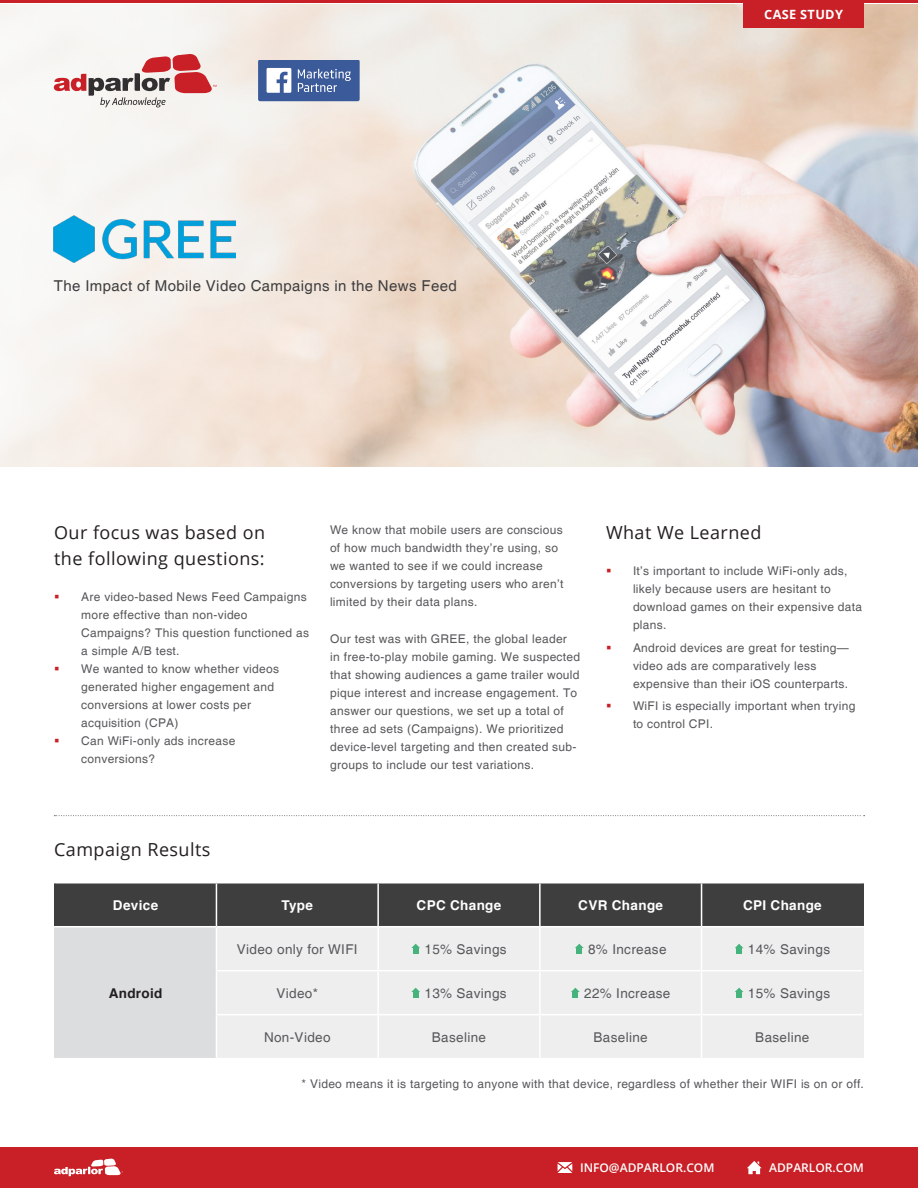
<style>
.page{position:relative;width:918px;height:1188px;background:#fff}
.page>*{position:absolute;margin:0;border:0;box-sizing:border-box;transform-origin:0 0}
.t1{font:18px/25.5px "Open Sans";letter-spacing:.025em;color:#231f20}
.t2{font:15px "Helvetica";letter-spacing:.025em;color:#3e3e3f}
.t3{font:13.5px "Helvetica";letter-spacing:.025em;color:#57585a}
.t4{font:700 13.5px "Helvetica";letter-spacing:.025em;color:#fff}
.t5{font:13.5px "Helvetica";letter-spacing:.025em;color:#fff}
.t6{font:700 13.5px "Helvetica";letter-spacing:.025em;color:#231f20}
.t7{font:700 12.75px "Open Sans";letter-spacing:.025em;color:#fff}
.t8{font:12px/18px "Helvetica";letter-spacing:.025em;color:#57585a}
.t9{font:600 12px "Open Sans";color:#fff}
.s1{color:#c82026}
</style>
<div class="page">
<hr style="left:0;top:0;width:918px;height:3px;background:#c82026">
<div style="left:0;top:1147px;width:918px;height:41px;background:#c82026"></div>
<svg style="left:747px;top:1161px;width:15px;height:14px"></svg>
<svg style="left:558px;top:1162px;width:14px;height:11px"></svg>
<svg style="left:54px;top:1159px;width:69px;height:17px"></svg>
<div style="left:56px;top:883px;width:806px;height:43px;background:#3e3e3f"></div>
<div style="left:55px;top:927px;width:161px;height:132px;background:#dcdddf"></div>
<div style="left:217px;top:928px;width:645px;height:130px;background:#eeeeef"></div>
<hr style="left:216px;top:883px;width:1px;height:43px;background:#fff">
<hr style="left:377px;top:883px;width:2px;height:43px;background:#fff">
<hr style="left:539px;top:883px;width:2px;height:43px;background:#fff">
<hr style="left:701px;top:883px;width:1px;height:43px;background:#fff">
<hr style="left:377px;top:927px;width:2px;height:43px;background:#fff">
<hr style="left:539px;top:927px;width:2px;height:43px;background:#fff">
<hr style="left:701px;top:927px;width:1px;height:43px;background:#fff">
<hr style="left:216px;top:970px;width:162px;height:1px;background:#fff">
<hr style="left:378px;top:970px;width:162px;height:1px;background:#fff">
<hr style="left:377px;top:971px;width:2px;height:43px;background:#fff">
<hr style="left:540px;top:970px;width:162px;height:1px;background:#fff">
<hr style="left:539px;top:971px;width:2px;height:43px;background:#fff">
<hr style="left:702px;top:970px;width:161px;height:1px;background:#fff">
<hr style="left:701px;top:971px;width:1px;height:43px;background:#fff">
<hr style="left:216px;top:1014px;width:162px;height:1px;background:#fff">
<hr style="left:378px;top:1014px;width:162px;height:1px;background:#fff">
<hr style="left:377px;top:1015px;width:2px;height:43px;background:#fff">
<hr style="left:540px;top:1014px;width:162px;height:1px;background:#fff">
<hr style="left:539px;top:1015px;width:2px;height:43px;background:#fff">
<hr style="left:702px;top:1014px;width:161px;height:1px;background:#fff">
<hr style="left:701px;top:1015px;width:1px;height:43px;background:#fff">
<hr style="left:54px;top:1058px;width:162px;height:1px;background:#fff">
<hr style="left:54px;top:883px;width:2px;height:43px;background:#3e3e3f">
<hr style="left:54px;top:927px;width:2px;height:44px;background:#dcdddf">
<hr style="left:54px;top:971px;width:2px;height:44px;background:#dcdddf">
<hr style="left:54px;top:1015px;width:2px;height:43px;background:#dcdddf">
<hr style="left:862px;top:883px;width:2px;height:43px;background:#3e3e3f">
<hr style="left:862px;top:971px;width:2px;height:44px;background:#eeeeef">
<hr style="left:862px;top:927px;width:2px;height:44px;background:#eeeeef">
<hr style="left:862px;top:1015px;width:2px;height:43px;background:#eeeeef">
<svg style="left:411px;top:944px;width:9px;height:10px"></svg>
<svg style="left:575px;top:944px;width:9px;height:10px"></svg>
<svg style="left:735px;top:944px;width:9px;height:10px"></svg>
<svg style="left:411px;top:988px;width:9px;height:10px"></svg>
<svg style="left:571px;top:988px;width:9px;height:10px"></svg>
<svg style="left:735px;top:988px;width:9px;height:10px"></svg>
<svg style="left:54px;top:815px;width:811px;height:1px"></svg>
<img style="left:0;top:4px;width:918px;height:462px">
<div style="left:744px;top:0;width:120px;height:28px;background:#c82026"></div>
<img style="left:53px;top:215px;width:183px;height:48px">
<div style="left:258px;top:60px;width:102px;height:41px;background:#3a5a99;border-radius:2px"></div>
<svg style="left:298px;top:69px;width:53px;height:23px"></svg>
<svg style="left:267px;top:68px;width:24px;height:25px"></svg>
<svg style="left:54px;top:54px;width:163px;height:53px"></svg>
<p class="t7" style="left:764px;top:5px;width:80px">CASE STUDY</p>
<p class="t2" style="left:54px;top:277px;width:404px">The Impact of Mobile Video Campaigns in the News Feed</p>
<p class="t1" style="left:54px;top:520px;width:213px">Our focus was based on the following questions:</p>
<p class="t8" style="left:81px;top:588px;width:229px;text-indent:-27px"><span class="s1">▪</span> Are video-based News Feed Campaigns more effective than non-video<br>Campaigns? This question functioned as a simple A/B test.</p>
<p class="t8" style="left:81px;top:660px;width:200px;text-indent:-27px"><span class="s1">▪</span> We wanted to know whether videos generated higher engagement and conversions at lower costs per acquisition (CPA)</p>
<p class="t8" style="left:81px;top:732px;width:156px;text-indent:-27px"><span class="s1">▪</span> Can WiFi-only ads increase conversions?</p>
<p class="t8" style="left:330px;top:522px;width:235px">We know that mobile users are conscious of how much bandwidth they’re using, so we wanted to see if we could increase conversions by targeting users who aren’t limited by their data plans.</p>
<p class="t8" style="left:330px;top:630px;width:252px">Our test was with GREE, the global leader<br>in free-to-play mobile gaming. We suspected that showing audiences a game trailer would pique interest and increase engagement. To answer our questions, we set up a total of three ad sets (Campaigns). We prioritized device-level targeting and then created sub&shy;groups to include our test variations.</p>
<p class="t1" style="left:606px;top:520px;width:157px">What We Learned</p>
<p class="t8" style="left:633px;top:563px;width:231px;text-indent:-27px"><span class="s1">▪</span> It’s important to include WiFi-only ads, likely because users are hesitant to download games on their expensive data plans.</p>
<p class="t8" style="left:633px;top:639px;width:217px;text-indent:-27px"><span class="s1">▪</span> Android devices are great for testing— video ads are comparatively less expensive than their iOS counterparts.</p>
<p class="t8" style="left:633px;top:698px;width:224px;text-indent:-27px"><span class="s1">▪</span> WiFI is especially important when trying to control CPI.</p>
<p class="t1" style="left:54px;top:836px;width:158px">Campaign Results</p>
<p class="t4" style="left:113px;top:894px;width:47px">Device</p>
<p class="t4" style="left:282px;top:894px;width:33px">Type</p>
<p class="t4" style="left:417px;top:894px;width:86px">CPC Change</p>
<p class="t4" style="left:578px;top:894px;width:86px">CVR Change</p>
<p class="t4" style="left:743px;top:894px;width:80px">CPI Change</p>
<p class="t6" style="left:109px;top:982px;width:55px">Android</p>
<p class="t3" style="left:237px;top:941px;width:122px">Video only for WIFI</p>
<p class="t3" style="left:425px;top:941px;width:84px">15% Savings</p>
<p class="t3" style="left:588px;top:941px;width:80px">8% Increase</p>
<p class="t3" style="left:748px;top:941px;width:84px">14% Savings</p>
<p class="t3" style="left:277px;top:985px;width:43px">Video*</p>
<p class="t3" style="left:425px;top:985px;width:84px">13% Savings</p>
<p class="t3" style="left:584px;top:985px;width:88px">22% Increase</p>
<p class="t3" style="left:748px;top:985px;width:84px">15% Savings</p>
<p class="t3" style="left:264px;top:1029px;width:68px">Non-Video</p>
<p class="t3" style="left:432px;top:1029px;width:56px">Baseline</p>
<p class="t3" style="left:594px;top:1029px;width:56px">Baseline</p>
<p class="t3" style="left:755px;top:1029px;width:56px">Baseline</p>
<p class="t8" style="left:302px;top:1076px;width:564px">* Video means it is targeting to anyone with that device, regardless of whether their WIFI is on or off.</p>
<p class="t9" style="left:580px;top:1159px;width:136px">INFO@ADPARLOR.COM</p>
<p class="t5" style="left:758px;top:1159px;width:118px">www.adparlor.com</p>
<p class="t9" style="left:769px;top:1159px;width:96px">ADPARLOR.COM</p>
</div>
